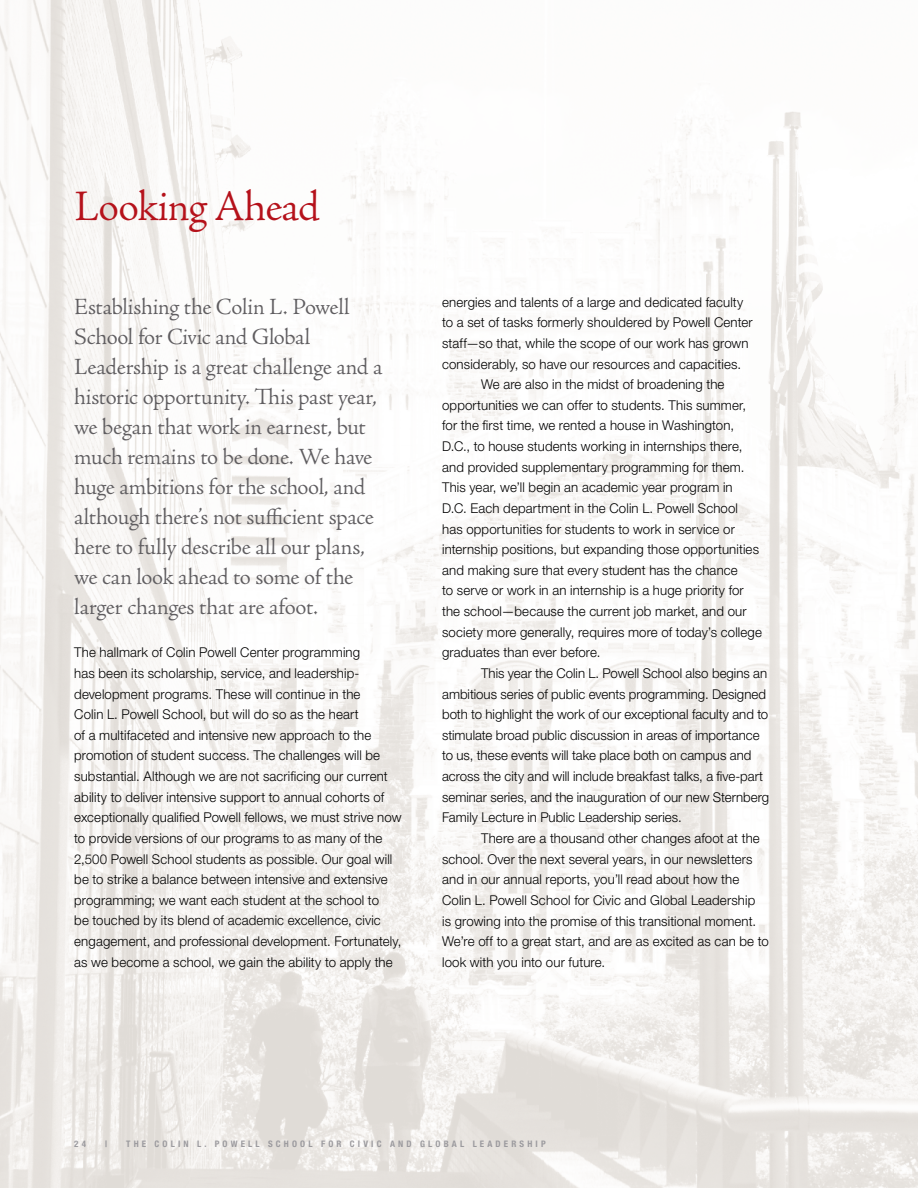
<style>
.page{position:relative;width:918px;height:1188px;background:#fff}
.page>*{position:absolute;margin:0;border:0;box-sizing:border-box;transform-origin:0 0}
.t1{font:300 43.5px "Adobe Jenson Pro";letter-spacing:-.015em;color:#b5121b}
.t2{font:300 23.25px/30px "Adobe Jenson Pro";letter-spacing:-.01em;color:#5f5d60}
.t3{font:300 13.5px/20.7px "Helvetica Neue LT Std";letter-spacing:.01em;color:#000}
.t4{font:700 condensed 9px "Helvetica Neue LT Std";letter-spacing:.35em;color:#9b9a9e}
</style>
<div class="page">
<img style="left:0;top:0;width:918px;height:1188px">
<h1 class="t1" style="left:74px;top:182px;width:247px">Looking Ahead</h1>
<p class="t2" style="left:74px;top:292px;width:310px">Establishing the Colin L. Powell School for Civic and Global Leadership is a great challenge and a historic opportunity. This past year, we began that work in earnest, but much remains to be done. We have huge ambitions for the school, and although there’s not sufficient space here to fully describe all our plans, we can look ahead to some of the larger changes that are afoot.</p>
<p class="t3" style="left:74px;top:642px;width:329px">The hallmark of Colin Powell Center programming<br>has been its scholarship, service, and leadership&shy;development programs. These will continue in the<br>Colin L. Powell School, but will do so as the heart<br>of a multifaceted and intensive new approach to the promotion of student success. The challenges will be substantial. Although we are not sacrificing our current ability to deliver intensive support to annual cohorts of exceptionally qualified Powell fellows, we must strive now to provide versions of our programs to as many of the 2,500 Powell School students as possible. Our goal will be to strike a balance between intensive and extensive programming; we want each student at the school to<br>be touched by its blend of academic excellence, civic engagement, and professional development. Fortunately, as we become a school, we gain the ability to apply the</p>
<p class="t3" style="left:442px;top:291px;width:303px">energies and talents of a large and dedicated faculty</p>
<p class="t3" style="left:442px;top:312px;width:312px">to a set of tasks formerly shouldered by Powell Center</p>
<p class="t3" style="left:442px;top:333px;width:308px">staff—so that, while the scope of our work has grown</p>
<p class="t3" style="left:442px;top:353px;width:300px">considerably, so have our resources and capacities.</p>
<p class="t3" style="left:481px;top:374px;width:245px">We are also in the midst of broadening the</p>
<p class="t3" style="left:442px;top:394px;width:305px">opportunities we can offer to students. This summer,</p>
<p class="t3" style="left:442px;top:415px;width:293px">for the first time, we rented a house in Washington,</p>
<p class="t3" style="left:442px;top:436px;width:302px">D.C., to house students working in internships there,</p>
<p class="t3" style="left:442px;top:456px;width:304px">and provided supplementary programming for them.</p>
<p class="t3" style="left:442px;top:477px;width:292px">This year, we’ll begin an academic year program in</p>
<p class="t3" style="left:442px;top:498px;width:297px">D.C. Each department in the Colin L. Powell School</p>
<p class="t3" style="left:442px;top:518px;width:294px">has opportunities for students to work in service or</p>
<p class="t3" style="left:442px;top:539px;width:318px">internship positions, but expanding those opportunities</p>
<p class="t3" style="left:442px;top:559px;width:297px">and making sure that every student has the chance</p>
<p class="t3" style="left:442px;top:580px;width:303px">to serve or work in an internship is a huge priority for</p>
<p class="t3" style="left:442px;top:601px;width:306px">the school—because the current job market, and our</p>
<p class="t3" style="left:442px;top:621px;width:321px">society more generally, requires more of today’s college</p>
<p class="t3" style="left:442px;top:642px;width:160px">graduates than ever before.</p>
<p class="t3" style="left:481px;top:663px;width:288px">This year the Colin L. Powell School also begins an</p>
<p class="t3" style="left:442px;top:683px;width:325px">ambitious series of public events programming. Designed</p>
<p class="t3" style="left:442px;top:704px;width:328px">both to highlight the work of our exceptional faculty and to</p>
<p class="t3" style="left:442px;top:724px;width:319px">stimulate broad public discussion in areas of importance</p>
<p class="t3" style="left:442px;top:745px;width:311px">to us, these events will take place both on campus and</p>
<p class="t3" style="left:442px;top:766px;width:323px">across the city and will include breakfast talks, a five-part</p>
<p class="t3" style="left:442px;top:786px;width:329px">seminar series, and the inauguration of our new Sternberg</p>
<p class="t3" style="left:442px;top:807px;width:241px">Family Lecture in Public Leadership series.</p>
<p class="t3" style="left:481px;top:828px;width:280px">There are a thousand other changes afoot at the</p>
<p class="t3" style="left:442px;top:848px;width:312px">school. Over the next several years, in our newsletters</p>
<p class="t3" style="left:442px;top:869px;width:299px">and in our annual reports, you’ll read about how the</p>
<p class="t3" style="left:442px;top:889px;width:315px">Colin L. Powell School for Civic and Global Leadership</p>
<p class="t3" style="left:442px;top:910px;width:316px">is growing into the promise of this transitional moment.</p>
<p class="t3" style="left:442px;top:931px;width:328px">We’re off to a great start, and are as excited as can be to</p>
<p class="t3" style="left:442px;top:951px;width:165px">look with you into our future.</p>
<p class="t4" style="left:74px;top:1138px;width:13px">2 4</p>
<p class="t4" style="left:105px;top:1138px;width:3px">|</p>
<p class="t4" style="left:126px;top:1138px;width:421px">THE COLIN L. POWELL SCHOOL FOR CIVIC AND GLOBAL LEADERSHIP</p>
</div>
